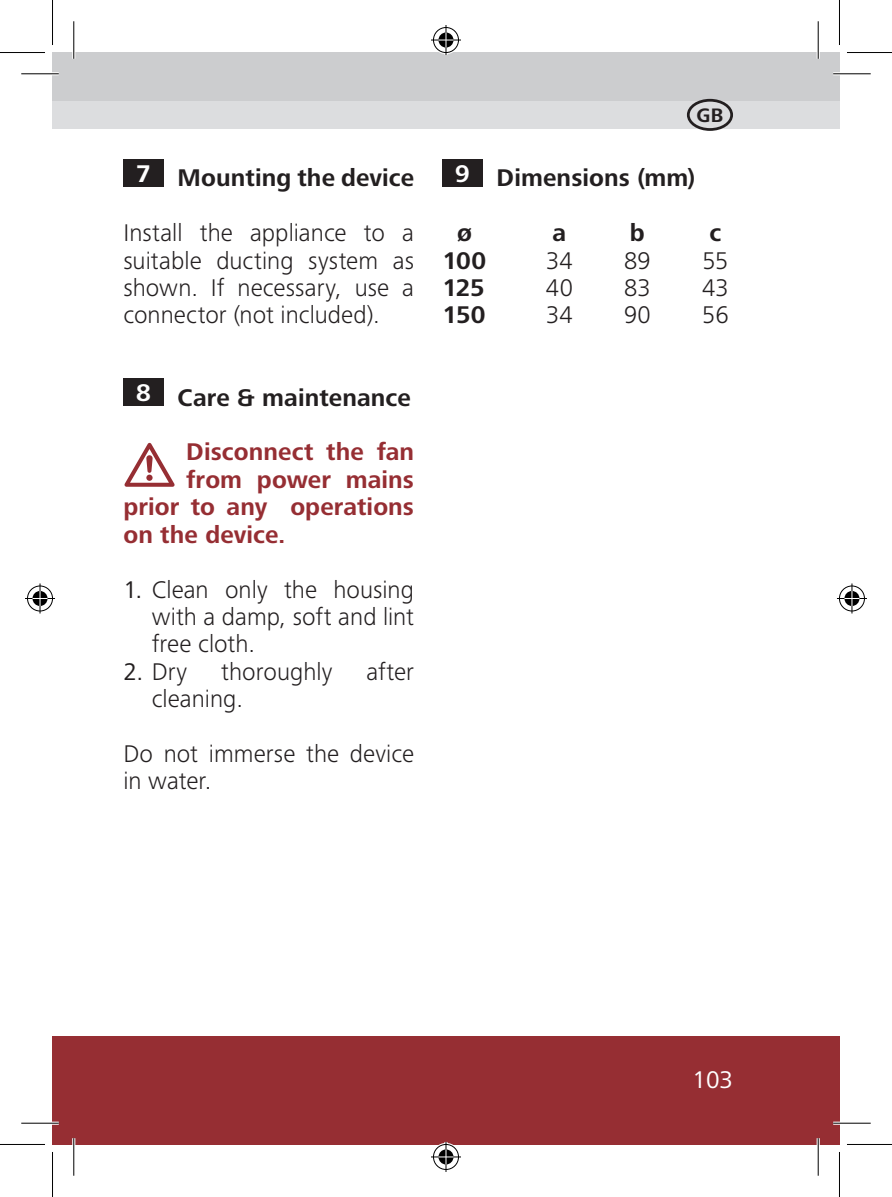
<style>
.page{position:relative;width:892px;height:1197px;background:#fff}
.page>*{position:absolute;margin:0;border:0;box-sizing:border-box;transform-origin:0 0}
.t1{font:300 25px/27.5px "Frutiger Next LTW1 G";letter-spacing:.005em;color:#231f20;text-align:justify}
.t2{font:700 25px/54.8px "Frutiger Next LTW1 G";letter-spacing:.005em;color:#231f20;text-align:right}
.t3{font:700 25px/27.5px "Frutiger Next LTW1 G";letter-spacing:.005em;color:#962e33;text-align:justify}
.t4{font:25px "Frutiger Next LTW1 G";color:#fff}
.t5{font:700 20.25px "Frutiger Next LTW1 G";color:#231f20}
.s1{font-weight:700}
.s2{color:#962e33}
.s3{font-weight:400}
</style>
<div class="page">
<div style="left:74px;top:1036px;width:765px;height:108px;background:#962e33"></div>
<div style="left:52px;top:1036px;width:22px;height:108px;background:#962e33"></div>
<div style="left:74px;top:52px;width:765px;height:49px;background:#cccdcf"></div>
<div style="left:74px;top:101px;width:765px;height:28px;background:#dcdddf"></div>
<div style="left:52px;top:52px;width:22px;height:49px;background:#cccdcf"></div>
<div style="left:52px;top:101px;width:22px;height:28px;background:#dcdddf"></div>
<div style="left:687px;top:99px;width:46px;height:32px;border:3px solid #231f20;border-radius:50%"></div>
<div style="left:123px;top:159px;width:40px;height:27px;background:#231f20"></div>
<div style="left:123px;top:378px;width:40px;height:27px;background:#231f20"></div>
<svg style="left:124px;top:442px;width:51px;height:45px"></svg>
<div style="left:442px;top:159px;width:40px;height:27px;background:#231f20"></div>
<hr style="left:21px;top:72px;width:38px;height:3px;background:#fff">
<hr style="left:833px;top:72px;width:37px;height:3px;background:#fff">
<hr style="left:21px;top:1121px;width:38px;height:3px;background:#fff">
<hr style="left:833px;top:1121px;width:37px;height:3px;background:#fff">
<hr style="left:72px;top:21px;width:3px;height:38px;background:#fff">
<hr style="left:72px;top:1138px;width:3px;height:37px;background:#fff">
<hr style="left:816px;top:21px;width:3px;height:38px;background:#fff">
<hr style="left:816px;top:1138px;width:3px;height:37px;background:#fff">
<hr style="left:21px;top:73px;width:38px;height:1px;background:#000">
<hr style="left:833px;top:73px;width:37px;height:1px;background:#000">
<hr style="left:21px;top:1122px;width:38px;height:1px;background:#000">
<hr style="left:833px;top:1122px;width:37px;height:1px;background:#000">
<hr style="left:73px;top:21px;width:1px;height:38px;background:#000">
<hr style="left:73px;top:1138px;width:1px;height:37px;background:#000">
<hr style="left:817px;top:21px;width:1px;height:38px;background:#000">
<hr style="left:817px;top:1138px;width:1px;height:37px;background:#000">
<hr style="left:0;top:52px;width:45px;height:1px;background:#000">
<hr style="left:847px;top:52px;width:45px;height:1px;background:#000">
<hr style="left:0;top:1143px;width:45px;height:1px;background:#000">
<hr style="left:847px;top:1143px;width:45px;height:1px;background:#000">
<hr style="left:52px;top:0;width:1px;height:45px;background:#000">
<hr style="left:52px;top:1151px;width:1px;height:45px;background:#000">
<hr style="left:839px;top:0;width:1px;height:45px;background:#000">
<hr style="left:839px;top:1151px;width:1px;height:45px;background:#000">
<div style="left:432px;top:26px;width:28px;height:28px;border:3px solid #fff;border-radius:50%"></div>
<svg style="left:431px;top:38px;width:30px;height:4px"></svg>
<hr style="left:444px;top:25px;width:3px;height:30px;background:#fff">
<div style="left:437px;top:31px;width:18px;height:18px;border:3px solid #fff;border-radius:50%"></div>
<div style="left:433px;top:27px;width:26px;height:26px;border:1px solid #000;border-radius:50%"></div>
<hr style="left:431px;top:40px;width:30px;height:1px;background:#000">
<hr style="left:445px;top:25px;width:1px;height:30px;background:#000">
<svg style="left:438px;top:33px;width:15px;height:15px"></svg>
<div style="left:432px;top:1142px;width:28px;height:28px;border:3px solid #fff;border-radius:50%"></div>
<hr style="left:431px;top:1155px;width:30px;height:3px;background:#fff">
<hr style="left:444px;top:1141px;width:3px;height:30px;background:#fff">
<div style="left:437px;top:1147px;width:18px;height:18px;border:3px solid #fff;border-radius:50%"></div>
<div style="left:433px;top:1144px;width:26px;height:25px;border:1px solid #000;border-radius:50%"></div>
<hr style="left:431px;top:1156px;width:30px;height:1px;background:#000">
<hr style="left:445px;top:1141px;width:1px;height:30px;background:#000">
<svg style="left:438px;top:1149px;width:15px;height:15px"></svg>
<div style="left:26px;top:584px;width:28px;height:28px;border:3px solid #fff;border-radius:50%"></div>
<hr style="left:25px;top:597px;width:30px;height:3px;background:#fff">
<svg style="left:38px;top:583px;width:4px;height:30px"></svg>
<div style="left:31px;top:589px;width:18px;height:18px;border:3px solid #fff;border-radius:50%"></div>
<div style="left:27px;top:585px;width:26px;height:26px;border:1px solid #000;border-radius:50%"></div>
<hr style="left:25px;top:598px;width:30px;height:1px;background:#000">
<hr style="left:40px;top:583px;width:1px;height:30px;background:#000">
<svg style="left:33px;top:591px;width:15px;height:15px"></svg>
<div style="left:838px;top:584px;width:28px;height:28px;border:3px solid #fff;border-radius:50%"></div>
<hr style="left:837px;top:597px;width:30px;height:3px;background:#fff">
<hr style="left:850px;top:583px;width:3px;height:30px;background:#fff">
<div style="left:843px;top:589px;width:18px;height:18px;border:3px solid #fff;border-radius:50%"></div>
<div style="left:839px;top:585px;width:25px;height:26px;border:1px solid #000;border-radius:50%"></div>
<hr style="left:837px;top:598px;width:30px;height:1px;background:#000">
<hr style="left:851px;top:583px;width:1px;height:30px;background:#000">
<svg style="left:844px;top:591px;width:15px;height:15px"></svg>
<p class="t1" style="left:123px;top:150px;width:292px;line-height:54.8px;text-align:center"><sup>7</sup> <span class="s1">Mounting the device<br></span>Install the appliance to a</p>
<p class="t1" style="left:123px;top:246px;width:292px">suitable ducting system as shown. If necessary, use a connector (not included).</p>
<p class="t2" style="left:136px;top:370px;width:279px"><sup>8</sup> Care &amp; maintenance<br><span class="s2">Disconnect the fan</span></p>
<p class="t3" style="left:123px;top:466px;width:292px;text-indent:63px">from power mains prior to any operations on the device.</p>
<p class="t1" style="left:152px;top:575px;width:264px;text-indent:-28px"><span class="s3">1.</span> Clean only the housing with a damp, soft and lint free cloth.</p>
<p class="t1" style="left:123px;top:657px;width:65px"><span class="s3">2.</span> Dry</p>
<p class="t1" style="left:221px;top:657px;width:113px">thoroughly</p>
<p class="t1" style="left:366px;top:657px;width:49px">after</p>
<p class="t1" style="left:123px;top:671px;width:292px;line-height:54.8px;text-indent:28px">cleaning.<br>Do not immerse the device</p>
<p class="t1" style="left:123px;top:767px;width:90px">in water.</p>
<p class="t5" style="left:696px;top:104px;width:29px">GB</p>
<p class="t2" style="left:455px;top:151px;width:242px;text-align:left"><sup>9</sup> Dimensions (mm) ø</p>
<p class="t2" style="left:552px;top:206px;width:15px">a</p>
<p class="t2" style="left:630px;top:206px;width:16px">b</p>
<p class="t2" style="left:709px;top:206px;width:13px">c</p>
<p class="t2" style="left:442px;top:233px;width:45px">100</p>
<p class="t1" style="left:546px;top:246px;width:28px">34</p>
<p class="t1" style="left:624px;top:246px;width:28px">89</p>
<p class="t1" style="left:702px;top:246px;width:27px">55</p>
<p class="t2" style="left:442px;top:261px;width:44px">125</p>
<p class="t1" style="left:546px;top:274px;width:29px">40</p>
<p class="t1" style="left:624px;top:274px;width:28px">83</p>
<p class="t1" style="left:702px;top:274px;width:28px">43</p>
<p class="t2" style="left:442px;top:288px;width:44px">150</p>
<p class="t1" style="left:546px;top:301px;width:28px">34</p>
<p class="t1" style="left:624px;top:301px;width:28px">90</p>
<p class="t1" style="left:702px;top:301px;width:28px">56</p>
<p class="t4" style="left:692px;top:1065px;width:42px">103</p>
</div>
